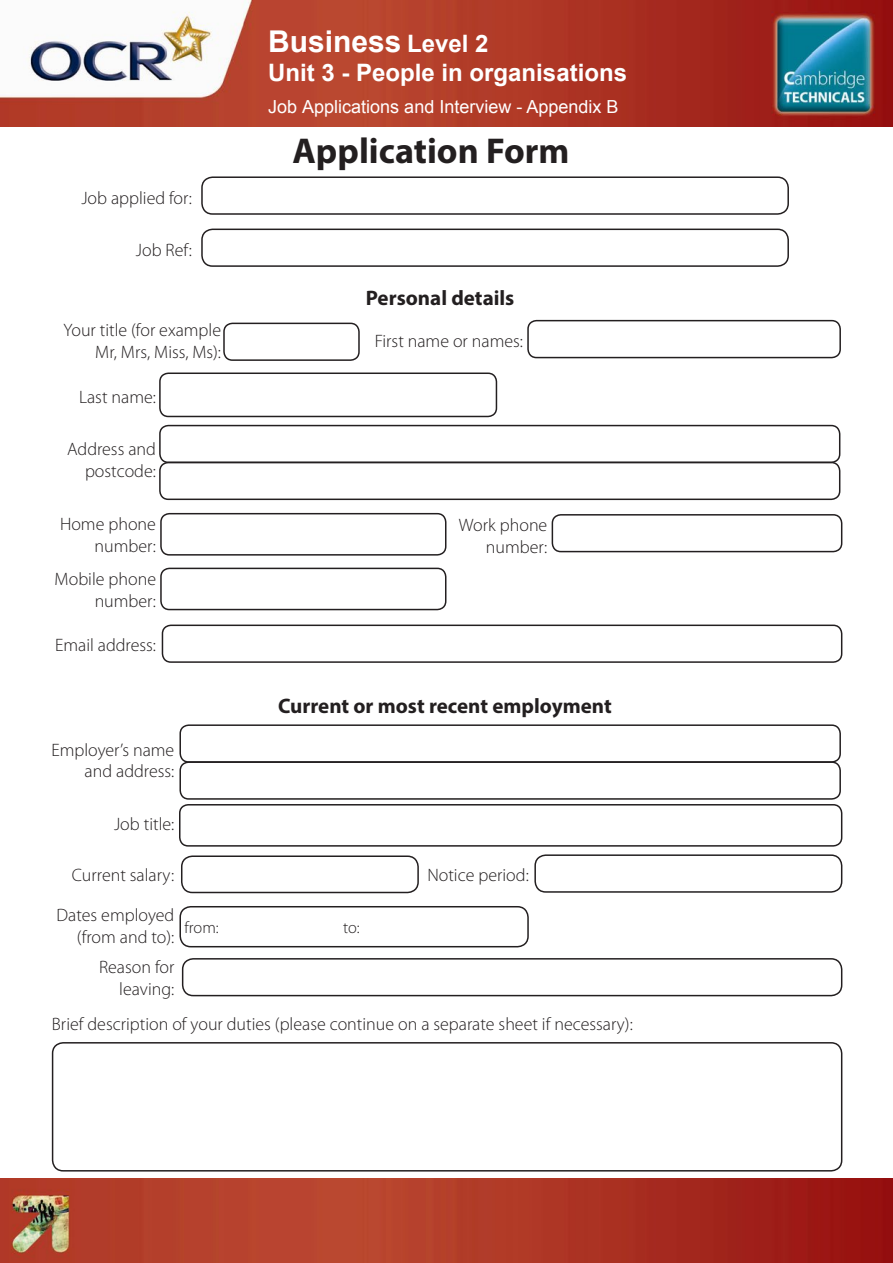
<style>
.page{position:relative;width:893px;height:1263px;background:#fff}
.page>*{position:absolute;margin:0;border:0;box-sizing:border-box;transform-origin:0 0}
.t1{font:700 36px "Myriad Pro";color:#231f20}
.t2{font:700 30px "Arial";color:#fff}
.t3{font:700 24px "Arial";color:#fff}
.t4{font:700 21px "Myriad Pro";color:#231f20}
.t5{font:300 18px/21.6px "Myriad Pro";color:#231f20;text-align:right}
.t6{font:18px "Arial";color:#fff}
.t7{font:300 16.5px "Myriad Pro";letter-spacing:-.005em;color:#231f20}
.s1{font-size:24px}
.s2{font-style:inherit}
</style>
<div class="page">
<img style="left:0;top:1179px;width:893px;height:84px">
<div style="left:201px;top:176px;width:588px;height:39px;border:2px solid #231f20;border-radius:11px"></div>
<div style="left:201px;top:229px;width:588px;height:38px;border:2px solid #231f20;border-radius:11px"></div>
<div style="left:181px;top:855px;width:238px;height:38px;border:2px solid #231f20;border-radius:11px"></div>
<div style="left:179px;top:906px;width:350px;height:41px;border:2px solid #231f20;border-radius:11px"></div>
<div style="left:534px;top:854px;width:308px;height:39px;border:2px solid #231f20;border-radius:11px"></div>
<div style="left:182px;top:958px;width:660px;height:38px;border:2px solid #231f20;border-radius:11px"></div>
<div style="left:52px;top:1042px;width:790px;height:129px;border:2px solid #231f20;border-radius:11px"></div>
<div style="left:223px;top:323px;width:137px;height:38px;border:2px solid #231f20;border-radius:9px"></div>
<div style="left:527px;top:320px;width:314px;height:38px;border:2px solid #231f20;border-radius:9px"></div>
<div style="left:159px;top:372px;width:338px;height:45px;border:2px solid #231f20;border-radius:9px"></div>
<div style="left:159px;top:425px;width:681px;height:38px;border:2px solid #231f20;border-radius:9px"></div>
<div style="left:159px;top:462px;width:681px;height:38px;border:2px solid #231f20;border-radius:9px"></div>
<div style="left:160px;top:513px;width:286px;height:43px;border:2px solid #231f20;border-radius:9px"></div>
<div style="left:552px;top:514px;width:290px;height:38px;border:2px solid #231f20;border-radius:9px"></div>
<div style="left:160px;top:568px;width:286px;height:42px;border:2px solid #231f20;border-radius:9px"></div>
<div style="left:162px;top:624px;width:680px;height:39px;border:2px solid #231f20;border-radius:9px"></div>
<div style="left:179px;top:724px;width:662px;height:39px;border:2px solid #231f20;border-radius:9px"></div>
<div style="left:179px;top:761px;width:662px;height:39px;border:2px solid #231f20;border-radius:9px"></div>
<div style="left:179px;top:804px;width:663px;height:43px;border:2px solid #231f20;border-radius:9px"></div>
<img style="left:0;top:0;width:893px;height:126px">
<p class="t2" style="left:268px;top:21px;width:222px">Business <span class="s1">Level 2</span></p>
<p class="t3" style="left:268px;top:56px;width:360px">Unit 3 - People in organisations</p>
<p class="t6" style="left:268px;top:95px;width:352px">Job <span class="s2">A</span>pplications and Interview - Appendix B</p>
<p class="t5" style="left:81px;top:188px;width:112px">Job applied for:</p>
<p class="t5" style="left:136px;top:240px;width:58px">Job Ref:</p>
<p class="t1" style="left:293px;top:127px;width:278px">Application Form</p>
<p class="t4" style="left:366px;top:284px;width:150px">Personal details</p>
<p class="t5" style="left:63px;top:320px;width:159px">Your title (for example<br>Mr, Mrs, Miss, Ms):</p>
<p class="t5" style="left:375px;top:331px;width:150px">First name or names:</p>
<p class="t5" style="left:79px;top:386px;width:78px">Last name:</p>
<p class="t5" style="left:67px;top:439px;width:90px">Address and postcode:</p>
<p class="t5" style="left:60px;top:514px;width:97px">Home phone number:</p>
<p class="t5" style="left:55px;top:568px;width:103px">Mobile phone number:</p>
<p class="t5" style="left:55px;top:634px;width:102px">Email address:</p>
<p class="t5" style="left:459px;top:514px;width:90px">Work phone number:</p>
<p class="t5" style="left:51px;top:739px;width:124px">Employer’s name and address:</p>
<p class="t5" style="left:114px;top:813px;width:62px">Job title:</p>
<p class="t5" style="left:72px;top:864px;width:104px">Current salary:</p>
<p class="t5" style="left:57px;top:904px;width:119px">Dates employed (from and to):</p>
<p class="t4" style="left:278px;top:692px;width:335px">Current or most recent employment</p>
<p class="t7" style="left:185px;top:918px;width:36px">from:</p>
<p class="t7" style="left:343px;top:918px;width:18px">to:</p>
<p class="t5" style="left:427px;top:865px;width:103px">Notice period:</p>
<p class="t5" style="left:99px;top:957px;width:77px">Reason for leaving:</p>
<p class="t5" style="left:52px;top:1014px;width:582px">Brief description of your duties (please continue on a separate sheet if necessary):</p>
</div>
